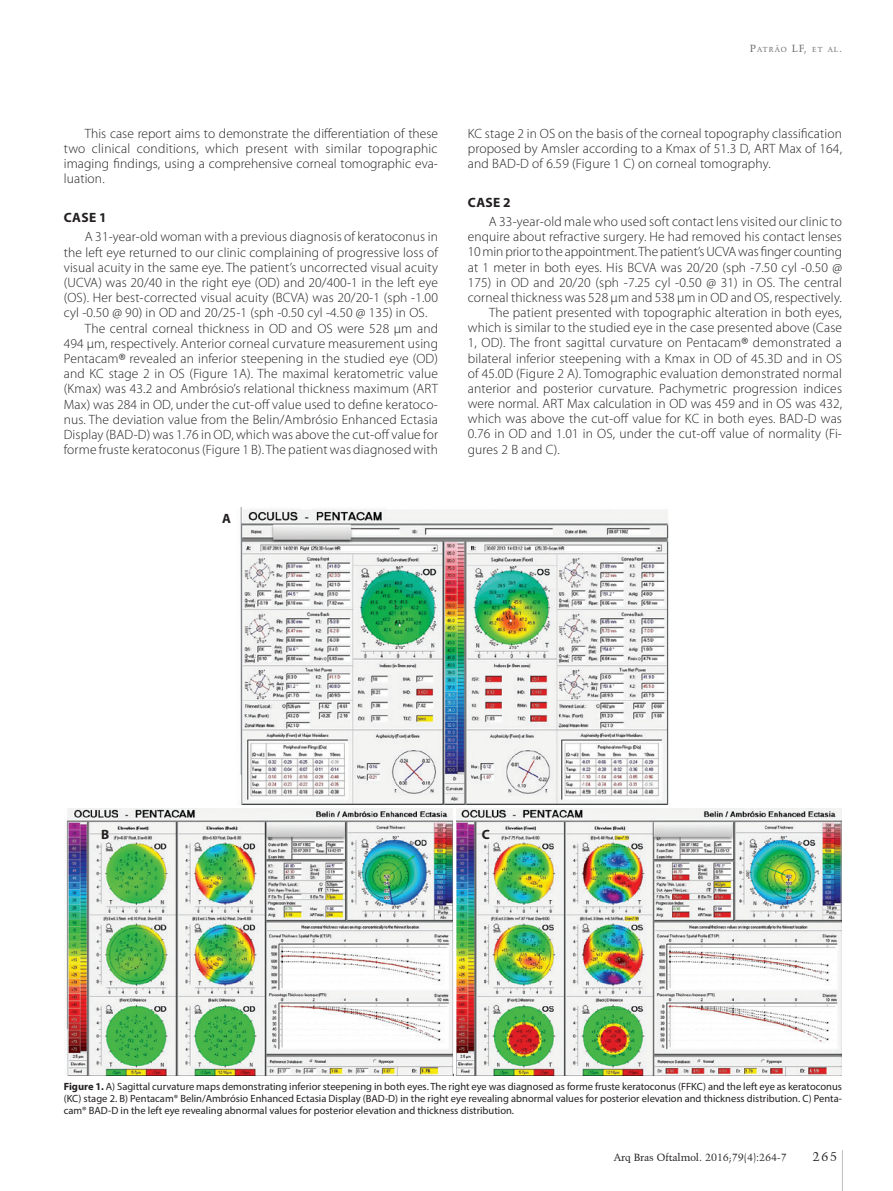
<style>
.page{position:relative;width:893px;height:1191px;background:#fff}
.page>*{position:absolute;margin:0;border:0;box-sizing:border-box;transform-origin:0 0}
.t1{font:300 13.5px/15.1px "Myriad Pro";letter-spacing:.01em;color:#231f20;text-align:justify}
.t2{font:300 13.5px "Myriad Pro";letter-spacing:-.01em;color:#231f20}
.t3{font:700 13.5px "Myriad Pro";color:#231f20}
.t4{font:12.75px "Kuenstler 480 BT";color:#231f20}
.t5{font:10.5px/12px "Myriad Pro";color:#231f20;text-align:justify}
.t6{font:10.5px "Kuenstler 480 BT";color:#231f20}
.t7{font:7.35px "Kuenstler 480 BT";letter-spacing:.13em;color:#6c6d70}
.s1{font-size:10.5px}
.s2{font-family:"Myriad Web Pro";font-weight:400}
.s3{font-weight:700}
</style>
<div class="page">
<hr style="left:842px;top:1150px;width:1px;height:41px;background:#bcbdc0">
<img style="left:65px;top:508px;width:777px;height:567px">
<hr style="left:453px;top:805px;width:3px;height:268px;background:#fff">
<hr style="left:64px;top:805px;width:778px;height:3px;background:#fff">
<p class="t7" style="left:750px;top:45px;width:94px"><span class="s1">P</span>ATRÃO <span class="s1">LF,</span> ET AL<span class="s1">.</span></p>
<p class="t1" style="left:64px;top:126px;width:376px;text-indent:21px">This case report aims to demonstrate the differentiation of these two clinical conditions, which present with similar topographic imaging findings, using a comprehensive corneal tomographic eva&shy;luation.</p>
<p class="t3" style="left:64px;top:208px;width:44px">CASE 1</p>
<p class="t1" style="left:85px;top:229px;width:354px">A 31-year-old woman with a previous diagnosis of keratoconus in</p>
<p class="t1" style="left:64px;top:245px;width:376px">the left eye returned to our clinic complaining of progressive loss of</p>
<p class="t1" style="left:64px;top:260px;width:376px">visual acuity in the same eye. The patient’s uncorrected visual acuity</p>
<p class="t1" style="left:64px;top:275px;width:376px">(UCVA) was 20/40 in the right eye (OD) and 20/400-1 in the left eye</p>
<p class="t1" style="left:64px;top:290px;width:376px">(OS). Her best-corrected visual acuity (BCVA) was 20/20-1 (sph -1.00</p>
<p class="t1" style="left:64px;top:305px;width:365px">cyl -0.50 @ 90) in OD and 20/25-1 (sph -0.50 cyl -4.50 @ 135) in OS.</p>
<p class="t1" style="left:85px;top:321px;width:355px">The central corneal thickness in OD and OS were 528 µm and</p>
<p class="t1" style="left:64px;top:336px;width:376px">494 µm, respectively. Anterior corneal curvature measurement using</p>
<p class="t1" style="left:64px;top:351px;width:376px">Pentacam<span class="s2">®</span> revealed an inferior steepening in the studied eye (OD)</p>
<p class="t1" style="left:64px;top:366px;width:376px">and KC stage 2 in OS (Figure 1A). The maximal keratometric value</p>
<p class="t1" style="left:64px;top:381px;width:376px">(Kmax) was 43.2 and Ambrósio’s relational thickness maximum (ART</p>
<p class="t1" style="left:64px;top:397px;width:376px">Max) was 284 in OD, under the cut-off value used to define keratoco-</p>
<p class="t1" style="left:64px;top:412px;width:376px">nus. The deviation value from the Belin/Ambrósio Enhanced Ectasia</p>
<p class="t1" style="left:64px;top:427px;width:376px">Display (BAD-D) was 1.76 in OD, which was above the cut-off value for</p>
<p class="t1" style="left:64px;top:442px;width:376px">forme fruste keratoconus (Figure 1 B). The patient was diagnosed with</p>
<p class="t3" style="left:222px;top:509px;width:10px">A</p>
<p class="t1" style="left:468px;top:126px;width:376px">KC stage 2 in OS on the basis of the corneal topography classification proposed by Amsler according to a Kmax of 51.3 D, ART Max of 164, and BAD-D of 6.59 (Figure 1 C) on corneal tomography.</p>
<p class="t3" style="left:468px;top:193px;width:44px">CASE 2</p>
<p class="t1" style="left:489px;top:214px;width:354px">A 33-year-old male who used soft contact lens visited our clinic to</p>
<p class="t1" style="left:468px;top:229px;width:376px">enquire about refractive surgery. He had removed his contact lenses</p>
<p class="t2" style="left:468px;top:244px;width:376px">10 min prior to the appointment. The patient’s UCVA was finger counting</p>
<p class="t1" style="left:468px;top:260px;width:376px">at 1 meter in both eyes. His BCVA was 20/20 (sph -7.50 cyl -0.50 @</p>
<p class="t1" style="left:468px;top:275px;width:376px">175) in OD and 20/20 (sph -7.25 cyl -0.50 @ 31) in OS. The central</p>
<p class="t1" style="left:468px;top:290px;width:376px">corneal thickness was 528 µm and 538 µm in OD and OS, respectively.</p>
<p class="t1" style="left:489px;top:305px;width:354px">The patient presented with topographic alteration in both eyes,</p>
<p class="t1" style="left:468px;top:320px;width:376px">which is similar to the studied eye in the case presented above (Case</p>
<p class="t1" style="left:468px;top:335px;width:376px">1, OD). The front sagittal curvature on Pentacam<span class="s2">®</span> demonstrated a</p>
<p class="t1" style="left:468px;top:351px;width:376px">bilateral inferior steepening with a Kmax in OD of 45.3D and in OS</p>
<p class="t1" style="left:468px;top:366px;width:376px">of 45.0D (Figure 2 A). Tomographic evaluation demonstrated normal</p>
<p class="t1" style="left:468px;top:381px;width:376px">anterior and posterior curvature. Pachymetric progression indices</p>
<p class="t1" style="left:468px;top:396px;width:376px">were normal. ART Max calculation in OD was 459 and in OS was 432,</p>
<p class="t1" style="left:468px;top:411px;width:376px">which was above the cut-off value for KC in both eyes. BAD-D was</p>
<p class="t1" style="left:468px;top:426px;width:376px">0.76 in OD and 1.01 in OS, under the cut-off value of normality (Fi-</p>
<p class="t1" style="left:468px;top:442px;width:94px">gures 2 B and C).</p>
<p class="t3" style="left:101px;top:825px;width:10px">B</p>
<p class="t3" style="left:482px;top:825px;width:10px">C</p>
<p class="t5" style="left:64px;top:1080px;width:780px"><span class="s3">FIGURE 1.</span> A) Sagittal curvature maps demonstrating inferior steepening in both eyes. The right eye was diagnosed as forme fruste keratoconus (FFKC) and the left eye as keratoconus (KC) stage 2. B) Pentacam® Belin/Ambrósio Enhanced Ectasia Display (BAD-D) in the right eye revealing abnormal values for posterior elevation and thickness distribution. C) Penta&shy;cam® BAD-D in the left eye revealing abnormal values for posterior elevation and thickness distribution.</p>
<p class="t6" style="left:614px;top:1151px;width:175px">Arq Bras Oftalmol. 2016;79(4):264-7</p>
<p class="t4" style="left:813px;top:1149px;width:26px">265</p>
</div>
